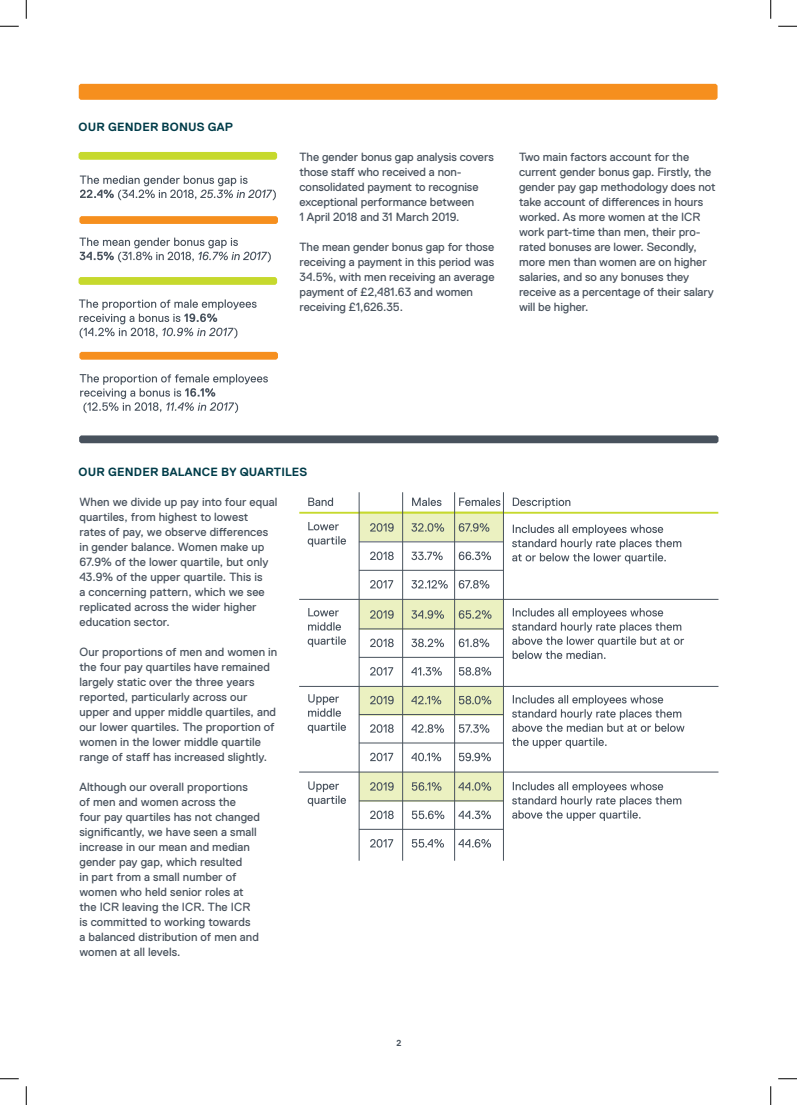
<style>
.page{position:relative;width:797px;height:1105px;background:#fff}
.page>*{position:absolute;margin:0;border:0;box-sizing:border-box;transform-origin:0 0}
.t1{font:11.88px/15px "Replica Pro";color:#48525d}
.t2{font:700 11.88px "Replica Pro";letter-spacing:.015em;color:#003c49}
.t3{font:700 8.75px "Replica Pro";color:#48535e}
</style>
<div class="page">
<div style="left:359px;top:772px;width:144px;height:29px;background:#ebf1c1"></div>
<div style="left:359px;top:687px;width:144px;height:29px;background:#ebf1c1"></div>
<div style="left:359px;top:600px;width:144px;height:29px;background:#ebf1c1"></div>
<div style="left:359px;top:512px;width:144px;height:29px;background:#ebf1c1"></div>
<div style="left:79px;top:84px;width:638px;height:16px;background:#f68f1e"></div>
<svg style="left:79px;top:435px;width:639px;height:8px;background:#525b66"></svg>
<svg style="left:79px;top:152px;width:198px;height:8px;background:#c7da33"></svg>
<svg style="left:79px;top:277px;width:198px;height:8px;background:#c7d932"></svg>
<svg style="left:79px;top:216px;width:199px;height:8px;background:#f69224"></svg>
<svg style="left:79px;top:352px;width:199px;height:8px;background:#f69428"></svg>
<svg style="left:79px;top:299px;width:177px;height:39px"></svg>
<svg style="left:80px;top:374px;width:188px;height:39px"></svg>
<hr style="left:299px;top:512px;width:419px;height:2px;background:#c6d92d">
<hr style="left:359px;top:492px;width:1px;height:369px;background:#48525d">
<hr style="left:402px;top:492px;width:1px;height:369px;background:#48525d">
<hr style="left:454px;top:492px;width:1px;height:369px;background:#48525d">
<hr style="left:503px;top:492px;width:1px;height:369px;background:#48525d">
<svg style="left:308px;top:498px;width:25px;height:8px"></svg>
<svg style="left:308px;top:536px;width:38px;height:11px"></svg>
<svg style="left:308px;top:522px;width:31px;height:8px"></svg>
<svg style="left:308px;top:694px;width:38px;height:39px"></svg>
<svg style="left:308px;top:622px;width:38px;height:25px"></svg>
<svg style="left:308px;top:608px;width:31px;height:8px"></svg>
<svg style="left:308px;top:781px;width:38px;height:25px"></svg>
<svg style="left:412px;top:498px;width:29px;height:8px"></svg>
<svg style="left:411px;top:523px;width:33px;height:9px"></svg>
<svg style="left:411px;top:610px;width:33px;height:9px"></svg>
<svg style="left:411px;top:696px;width:30px;height:8px"></svg>
<svg style="left:412px;top:782px;width:29px;height:9px"></svg>
<svg style="left:370px;top:523px;width:24px;height:9px"></svg>
<svg style="left:370px;top:610px;width:24px;height:9px"></svg>
<svg style="left:370px;top:696px;width:24px;height:8px"></svg>
<svg style="left:370px;top:782px;width:24px;height:9px"></svg>
<svg style="left:411px;top:552px;width:31px;height:8px"></svg>
<svg style="left:411px;top:639px;width:33px;height:8px"></svg>
<svg style="left:411px;top:724px;width:33px;height:9px"></svg>
<svg style="left:412px;top:810px;width:32px;height:9px"></svg>
<svg style="left:411px;top:580px;width:37px;height:9px"></svg>
<svg style="left:411px;top:667px;width:31px;height:9px"></svg>
<svg style="left:411px;top:753px;width:30px;height:8px"></svg>
<svg style="left:412px;top:839px;width:32px;height:8px"></svg>
<svg style="left:370px;top:552px;width:24px;height:8px"></svg>
<svg style="left:370px;top:639px;width:24px;height:8px"></svg>
<svg style="left:370px;top:724px;width:24px;height:9px"></svg>
<svg style="left:370px;top:810px;width:24px;height:9px"></svg>
<svg style="left:370px;top:580px;width:23px;height:9px"></svg>
<svg style="left:370px;top:667px;width:23px;height:9px"></svg>
<svg style="left:370px;top:753px;width:23px;height:8px"></svg>
<svg style="left:370px;top:839px;width:23px;height:8px"></svg>
<svg style="left:459px;top:498px;width:41px;height:8px"></svg>
<svg style="left:459px;top:523px;width:30px;height:9px"></svg>
<svg style="left:459px;top:610px;width:32px;height:9px"></svg>
<svg style="left:459px;top:696px;width:32px;height:8px"></svg>
<svg style="left:458px;top:782px;width:33px;height:9px"></svg>
<svg style="left:459px;top:552px;width:32px;height:8px"></svg>
<svg style="left:459px;top:639px;width:30px;height:8px"></svg>
<svg style="left:459px;top:724px;width:30px;height:9px"></svg>
<svg style="left:458px;top:810px;width:33px;height:9px"></svg>
<svg style="left:459px;top:580px;width:30px;height:9px"></svg>
<svg style="left:459px;top:667px;width:32px;height:9px"></svg>
<svg style="left:459px;top:753px;width:32px;height:8px"></svg>
<svg style="left:458px;top:839px;width:33px;height:8px"></svg>
<svg style="left:513px;top:498px;width:57px;height:10px"></svg>
<svg style="left:512px;top:525px;width:169px;height:39px"></svg>
<svg style="left:512px;top:608px;width:172px;height:51px"></svg>
<svg style="left:512px;top:738px;width:94px;height:10px"></svg>
<svg style="left:512px;top:695px;width:172px;height:37px"></svg>
<svg style="left:512px;top:782px;width:169px;height:39px"></svg>
<hr style="left:299px;top:599px;width:419px;height:1px;background:#48525d">
<hr style="left:299px;top:686px;width:419px;height:1px;background:#48525d">
<hr style="left:299px;top:772px;width:419px;height:1px;background:#48525d">
<hr style="left:359px;top:542px;width:144px;height:1px;background:#48525d">
<hr style="left:359px;top:629px;width:144px;height:1px;background:#48525d">
<hr style="left:359px;top:714px;width:144px;height:1px;background:#48525d">
<hr style="left:359px;top:801px;width:144px;height:1px;background:#48525d">
<hr style="left:359px;top:570px;width:144px;height:1px;background:#48525d">
<hr style="left:359px;top:657px;width:144px;height:1px;background:#48525d">
<hr style="left:359px;top:743px;width:144px;height:1px;background:#48525d">
<hr style="left:359px;top:829px;width:144px;height:1px;background:#48525d">
<svg style="left:79px;top:238px;width:192px;height:24px"></svg>
<svg style="left:80px;top:175px;width:196px;height:25px"></svg>
<svg style="left:0;top:25px;width:19px;height:2px"></svg>
<svg style="left:778px;top:25px;width:19px;height:2px"></svg>
<svg style="left:0;top:1078px;width:19px;height:1px"></svg>
<svg style="left:778px;top:1078px;width:19px;height:1px"></svg>
<svg style="left:25px;top:0;width:2px;height:19px"></svg>
<svg style="left:25px;top:1086px;width:2px;height:19px"></svg>
<svg style="left:770px;top:0;width:1px;height:19px"></svg>
<svg style="left:770px;top:1086px;width:1px;height:19px"></svg>
<p class="t2" style="left:79px;top:121px;width:156px">OUR GENDER BONUS GAP</p>
<p class="t1" style="left:299px;top:150px;width:196px">The gender bonus gap analysis covers those staff who received a non&shy;consolidated payment to recognise exceptional performance between<br>1 April 2018 and 31 March 2019.</p>
<p class="t1" style="left:299px;top:240px;width:196px">The mean gender bonus gap for those receiving a payment in this period was<br>34.5%, with men receiving an average payment of £2,481.63 and women receiving £1,626.35.</p>
<p class="t1" style="left:519px;top:150px;width:198px">Two main factors account for the current gender bonus gap. Firstly, the gender pay gap methodology does not take account of differences in hours worked. As more women at the ICR work part-time than men, their pro&shy;rated bonuses are lower. Secondly, more men than women are on higher salaries, and so any bonuses they receive as a percentage of their salary will be higher.</p>
<p class="t2" style="left:79px;top:466px;width:230px">OUR GENDER BALANCE BY QUARTILES</p>
<p class="t1" style="left:79px;top:495px;width:199px">When we divide up pay into four equal quartiles, from highest to lowest rates of pay, we observe differences in gender balance. Women make up 67.9% of the lower quartile, but only 43.9% of the upper quartile. This is<br>a concerning pattern, which we see replicated across the wider higher education sector.</p>
<p class="t1" style="left:79px;top:645px;width:199px">Our proportions of men and women in the four pay quartiles have remained largely static over the three years reported, particularly across our upper and upper middle quartiles, and our lower quartiles. The proportion of women in the lower middle quartile range of staff has increased slightly.</p>
<p class="t1" style="left:79px;top:780px;width:182px">Although our overall proportions of men and women across the four pay quartiles has not changed significantly, we have seen a small increase in our mean and median gender pay gap, which resulted<br>in part from a small number of women who held senior roles at the ICR leaving the ICR. The ICR is committed to working towards<br>a balanced distribution of men and women at all levels.</p>
<p class="t3" style="left:396px;top:1038px;width:6px">2</p>
</div>
